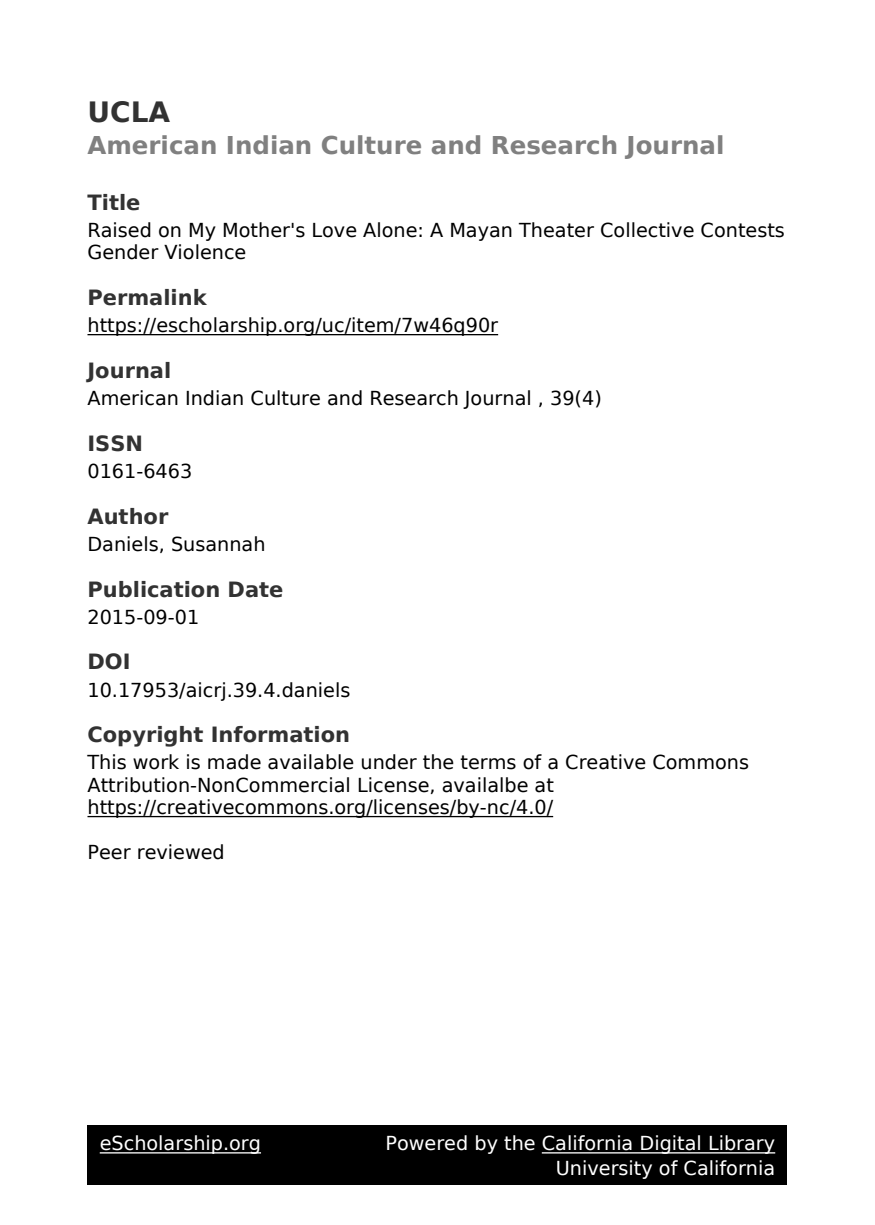
<style>
.page{position:relative;width:875px;height:1225px;background:#fff}
.page>*{position:absolute;margin:0;border:0;box-sizing:border-box;transform-origin:0 0}
.t1{font:700 28px "DejaVu Sans";color:#323232}
.t2{font:700 24.5px "DejaVu Sans";color:#808080}
.t3{font:700 21px "DejaVu Sans";color:#323232}
.t4{font:19.25px/22.4px "DejaVu Sans";color:#000}
.t5{font:19.25px/24.5px "DejaVu Sans";color:#fff;text-align:right}
</style>
<div class="page">
<hr style="left:88px;top:334px;width:410px;height:1px;background:#000">
<hr style="left:88px;top:816px;width:465px;height:1px;background:#000">
<div style="left:88px;top:1125px;width:700px;height:60px;background:#000"></div>
<hr style="left:100px;top:1152px;width:161px;height:2px;background:#fff">
<hr style="left:542px;top:1152px;width:233px;height:2px;background:#fff">
<h1 class="t1" style="left:88px;top:101px;width:84px">UCLA</h1>
<p class="t2" style="left:88px;top:136px;width:638px">American Indian Culture and Research Journal</p>
<p class="t3" style="left:88px;top:194px;width:54px">Title</p>
<p class="t4" style="left:88px;top:221px;width:699px">Raised on My Mother's Love Alone: A Mayan Theater Collective Contests<br>Gender Violence</p>
<p class="t3" style="left:88px;top:289px;width:121px">Permalink</p>
<p class="t4" style="left:88px;top:316px;width:412px">https://escholarship.org/uc/item/7w46q90r</p>
<p class="t3" style="left:88px;top:362px;width:85px">Journal</p>
<p class="t4" style="left:88px;top:389px;width:516px">American Indian Culture and Research Journal , 39(4)</p>
<p class="t3" style="left:88px;top:435px;width:57px">ISSN</p>
<p class="t4" style="left:88px;top:462px;width:106px">0161-6463</p>
<p class="t3" style="left:88px;top:508px;width:82px">Author</p>
<p class="t4" style="left:88px;top:535px;width:180px">Daniels, Susannah</p>
<p class="t3" style="left:88px;top:581px;width:198px">Publication Date</p>
<p class="t4" style="left:88px;top:607px;width:113px">2015-09-01</p>
<p class="t3" style="left:88px;top:654px;width:45px">DOI</p>
<p class="t4" style="left:88px;top:680px;width:264px">10.17953/aicrj.39.4.daniels</p>
<p class="t3" style="left:88px;top:726px;width:264px">Copyright Information</p>
<p class="t4" style="left:88px;top:753px;width:663px">This work is made available under the terms of a Creative Commons<br>Attribution-NonCommercial License, availalbe at https://creativecommons.org/licenses/by-nc/4.0/</p>
<p class="t4" style="left:88px;top:843px;width:139px">Peer reviewed</p>
<p class="t5" style="left:100px;top:1133px;width:163px">eScholarship.org</p>
<p class="t5" style="left:385px;top:1133px;width:391px">Powered by the California Digital Library<br>University of California</p>
</div>
